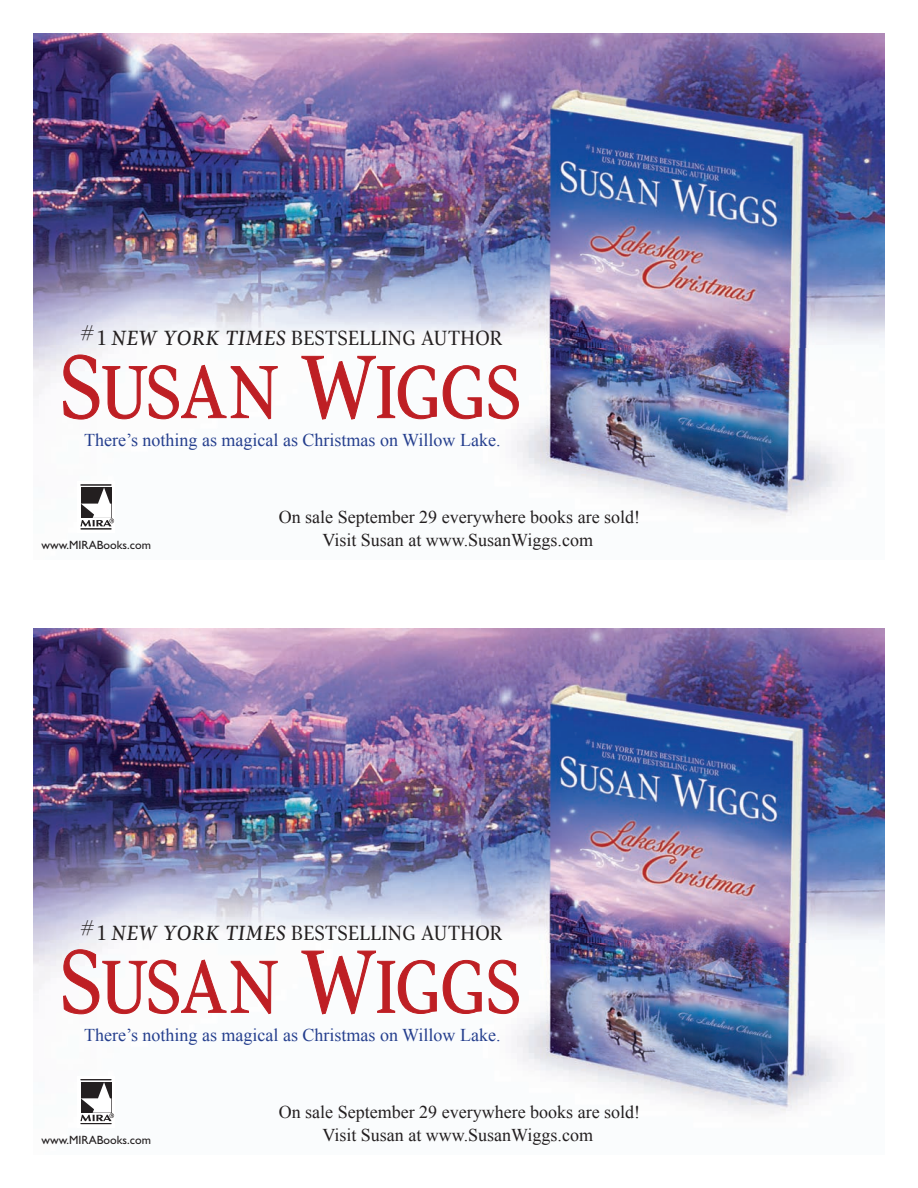
<style>
.page{position:relative;width:918px;height:1188px;background:#fff}
.page>*{position:absolute;margin:0;border:0;box-sizing:border-box;transform-origin:0 0}
.t1{font:21px "Pratt Pro Display";letter-spacing:.025em;color:#231f20}
.t2{font:18px/22.5px "Times New Roman";color:#231f20;text-align:center}
.t3{font:18px "Times New Roman";color:#253f8e}
.t4{font:12px "Gill Sans";color:#231f20}
.s1{font-family:"Pratt Pro";font-style:italic}
</style>
<div class="page">
<img style="left:34px;top:34px;width:850px;height:485px">
<img style="left:34px;top:629px;width:850px;height:485px">
<svg style="left:77px;top:482px;width:38px;height:48px"></svg>
<hr style="left:81px;top:485px;width:30px;height:1px;background:#231f20">
<div style="left:81px;top:487px;width:30px;height:31px;background:#231f20"></div>
<hr style="left:81px;top:529px;width:30px;height:1px;background:#231f20">
<svg style="left:80px;top:488px;width:34px;height:38px"></svg>
<svg style="left:77px;top:1076px;width:38px;height:49px"></svg>
<hr style="left:81px;top:1079px;width:30px;height:1px;background:#231f20">
<hr style="left:81px;top:1123px;width:30px;height:1px;background:#231f20">
<svg style="left:80px;top:1082px;width:34px;height:39px"></svg>
<svg style="left:63px;top:355px;width:215px;height:64px"></svg>
<svg style="left:302px;top:356px;width:135px;height:64px"></svg>
<svg style="left:443px;top:365px;width:39px;height:54px"></svg>
<svg style="left:489px;top:365px;width:30px;height:54px"></svg>
<svg style="left:63px;top:949px;width:215px;height:65px"></svg>
<svg style="left:302px;top:951px;width:135px;height:63px"></svg>
<svg style="left:443px;top:960px;width:39px;height:54px"></svg>
<svg style="left:489px;top:960px;width:30px;height:54px"></svg>
<p class="t1" style="left:80px;top:330px;width:424px">#1 <span class="s1">NEW YORK TIMES</span> BESTSELLING AUTHOR</p>
<p class="t3" style="left:84px;top:430px;width:418px">There’s nothing as magical as Christmas on Willow Lake.</p>
<p class="t4" style="left:41px;top:541px;width:111px">www.MIRABooks.com</p>
<p class="t2" style="left:279px;top:506px;width:363px">On sale September 29 everywhere books are sold!<br>Visit Susan at www.SusanWiggs.com</p>
<p class="t1" style="left:80px;top:925px;width:424px">#1 <span class="s1">NEW YORK TIMES</span> BESTSELLING AUTHOR</p>
<p class="t3" style="left:84px;top:1025px;width:418px">There’s nothing as magical as Christmas on Willow Lake.</p>
<p class="t4" style="left:41px;top:1136px;width:111px">www.MIRABooks.com</p>
<p class="t2" style="left:279px;top:1101px;width:363px">On sale September 29 everywhere books are sold!<br>Visit Susan at www.SusanWiggs.com</p>
</div>
